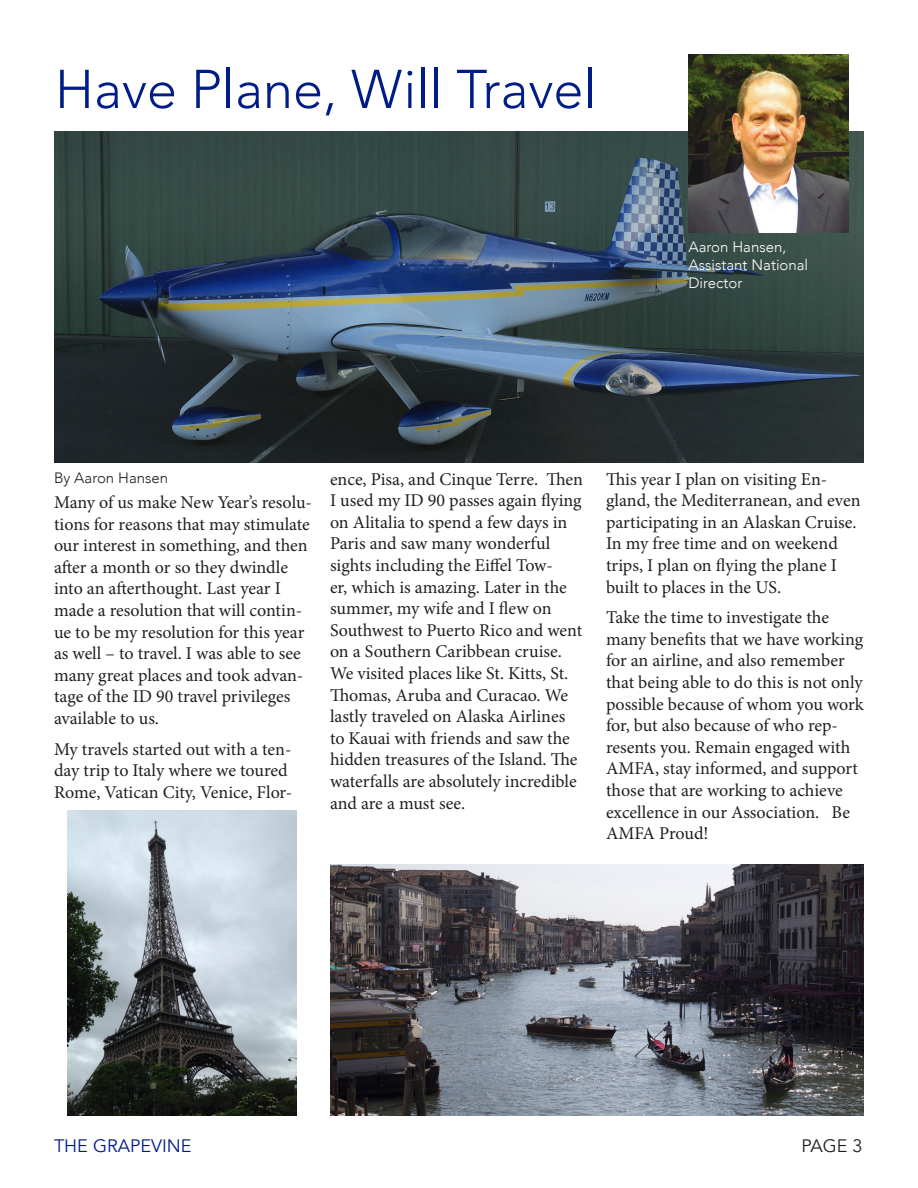
<style>
.page{position:relative;width:918px;height:1188px;background:#fff}
.page>*{position:absolute;margin:0;border:0;box-sizing:border-box;transform-origin:0 0}
.t1{font:300 54px "Avenir";color:#001c88}
.t2{font:18px/21.6px "Minion Pro";letter-spacing:-.005em;color:#231f20}
.t3{font:18px "Avenir";color:#001c88}
.t4{font:18px "Avenir";color:#231f20}
.t5{font:300 15px/18px "Avenir";color:#fff}
.t6{font:300 15px "Avenir";color:#231f20}
</style>
<div class="page">
<img style="left:54px;top:131px;width:810px;height:332px">
<img style="left:688px;top:54px;width:161px;height:178px">
<img style="left:330px;top:864px;width:534px;height:252px">
<img style="left:68px;top:810px;width:229px;height:306px">
<p class="t1" style="left:55px;top:57px;width:543px">Have Plane, Will Travel</p>
<p class="t5" style="left:688px;top:238px;width:99px">Aaron Hansen,</p>
<p class="t5" style="left:688px;top:256px;width:121px">Assistant National<br>Director</p>
<p class="t6" style="left:54px;top:469px;width:116px">By Aaron Hansen</p>
<p class="t2" style="left:54px;top:492px;width:260px">Many of us make New Year’s resolu&shy;tions for reasons that may stimulate our interest in something, and then after a month or so they dwindle into an afterthought. Last year I made a resolution that will contin&shy;ue to be my resolution for this year as well – to travel. I was able to see many great places and took advan&shy;tage of the ID 90 travel privileges available to us.</p>
<p class="t2" style="left:54px;top:738px;width:240px">My travels started out with a ten&shy;day trip to Italy where we toured<br>Rome, Vatican City, Venice, Flor-</p>
<p class="t2" style="left:330px;top:468px;width:255px">ence, Pisa, and Cinque Terre. Then<br>I used my ID 90 passes again flying on Alitalia to spend a few days in<br>Paris and saw many wonderful sights including the Eiffel Tow-<br>er, which is amazing. Later in the summer, my wife and I flew on<br>Southwest to Puerto Rico and went on a Southern Caribbean cruise.<br>We visited places like St. Kitts, St.<br>Thomas, Aruba and Curacao. We lastly traveled on Alaska Airlines to Kauai with friends and saw the hidden treasures of the Island. The waterfalls are absolutely incredible and are a must see.</p>
<p class="t2" style="left:606px;top:468px;width:256px">This year I plan on visiting En&shy;gland, the Mediterranean, and even participating in an Alaskan Cruise.<br>In my free time and on weekend trips, I plan on flying the plane I built to places in the US.</p>
<p class="t2" style="left:606px;top:607px;width:259px">Take the time to investigate the many benefits that we have working for an airline, and also remember that being able to do this is not only possible because of whom you work for, but also because of who rep&shy;resents you. Remain engaged with<br>AMFA, stay informed, and support those that are working to achieve excellence in our Association. Be<br>AMFA Proud!</p>
<p class="t3" style="left:54px;top:1135px;width:139px">THE GRAPEVINE</p>
<p class="t4" style="left:801px;top:1135px;width:63px">PAGE 3</p>
</div>
